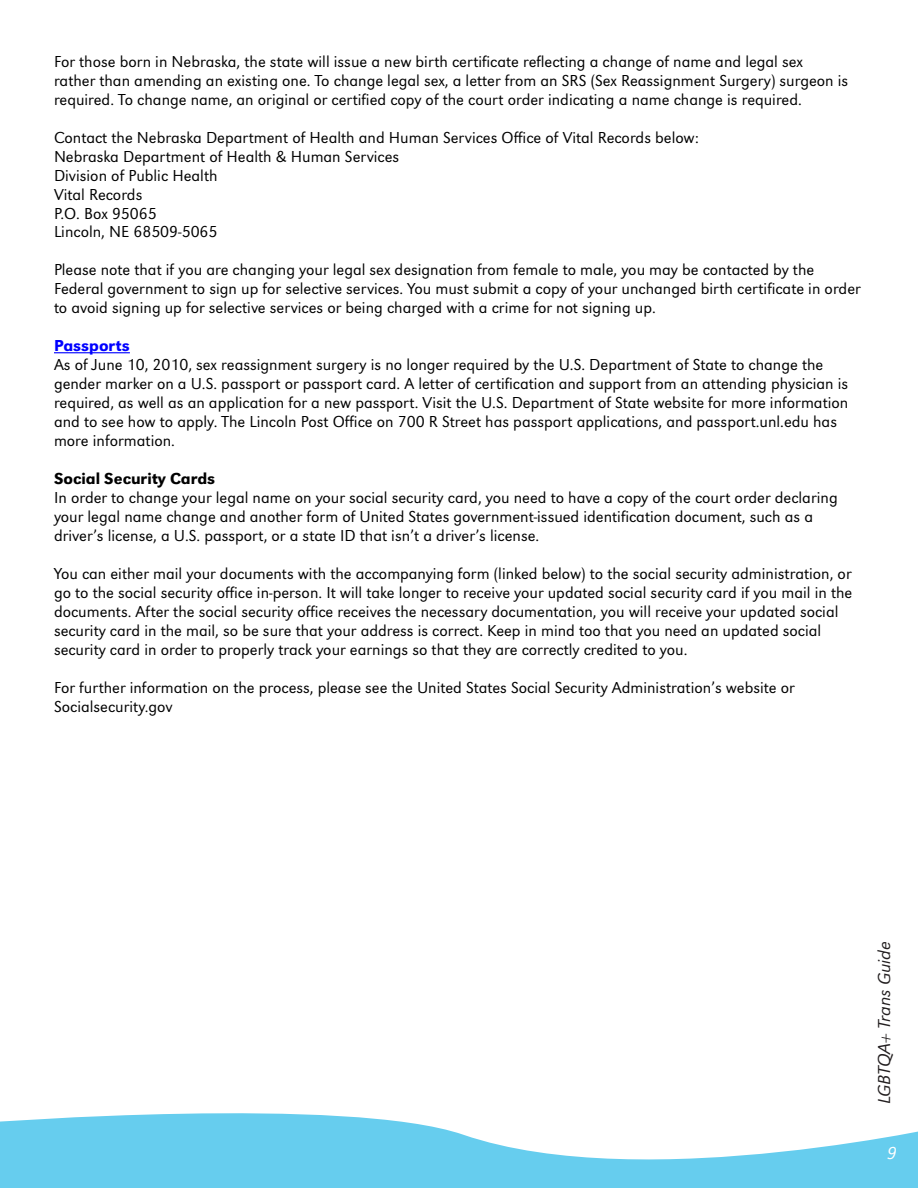
<style>
.page{position:relative;width:918px;height:1188px;background:#fff}
.page>*{position:absolute;margin:0;border:0;box-sizing:border-box;transform-origin:0 0}
.t1{font:italic 300 18px "URW Grotesk T";color:#231f20}
.t2{font:italic 300 18px "URW Grotesk T";color:#fff}
.Normal1{font:300 16.5px/18.9px "URW Grotesk T";color:#000}
.Normal1-2{font:500 16.5px "URW Grotesk T";color:#000}
.Normal1-3{font:500 16.5px "URW Grotesk T";color:#00f}
</style>
<div class="page">
<svg style="left:0;top:1113px;width:918px;height:75px;fill:#66cdee"></svg>
<hr style="left:54px;top:352px;width:76px;height:1px;background:#00f">
<p class="Normal1" style="left:54px;top:52px;width:796px">For those born in Nebraska, the state will issue a new birth certificate reflecting a change of name and legal sex rather than amending an existing one. To change legal sex, a letter from an SRS (Sex Reassignment Surgery) surgeon is required. To change name, an original or certified copy of the court order indicating a name change is required.</p>
<p class="Normal1" style="left:54px;top:128px;width:646px">Contact the Nebraska Department of Health and Human Services Office of Vital Records below:</p>
<p class="Normal1" style="left:54px;top:147px;width:347px">Nebraska Department of Health &amp; Human Services</p>
<p class="Normal1" style="left:54px;top:166px;width:165px">Division of Public Health</p>
<p class="Normal1" style="left:54px;top:185px;width:90px">Vital Records</p>
<p class="Normal1" style="left:54px;top:204px;width:104px">P.O. Box 95065</p>
<p class="Normal1" style="left:54px;top:223px;width:165px">Lincoln, NE 68509-5065</p>
<p class="Normal1" style="left:54px;top:260px;width:808px">Please note that if you are changing your legal sex designation from female to male, you may be contacted by the<br>Federal government to sign up for selective services. You must submit a copy of your unchanged birth certificate in order to avoid signing up for selective services or being charged with a crime for not signing up.</p>
<p class="Normal1-3" style="left:54px;top:336px;width:77px">Passports</p>
<p class="Normal1" style="left:54px;top:355px;width:796px">As of June 10, 2010, sex reassignment surgery is no longer required by the U.S. Department of State to change the gender marker on a U.S. passport or passport card. A letter of certification and support from an attending physician is required, as well as an application for a new passport. Visit the U.S. Department of State website for more information and to see how to apply. The Lincoln Post Office on 700 R Street has passport applications, and passport.unl.edu has more information.</p>
<p class="Normal1-2" style="left:54px;top:469px;width:163px">Social Security Cards</p>
<p class="Normal1" style="left:54px;top:488px;width:785px">In order to change your legal name on your social security card, you need to have a copy of the court order declaring your legal name change and another form of United States government-issued identification document, such as a driver’s license, a U.S. passport, or a state ID that isn’t a driver’s license.</p>
<p class="Normal1" style="left:54px;top:564px;width:800px">You can either mail your documents with the accompanying form (linked below) to the social security administration, or go to the social security office in-person. It will take longer to receive your updated social security card if you mail in the documents. After the social security office receives the necessary documentation, you will receive your updated social security card in the mail, so be sure that your address is correct. Keep in mind too that you need an updated social security card in order to properly track your earnings so that they are correctly credited to you.</p>
<p class="Normal1" style="left:54px;top:678px;width:742px">For further information on the process, please see the United States Social Security Administration’s website or<br>Socialsecurity.gov</p>
<p class="t1" style="left:874px;top:1104px;width:164px;rotate:-90deg">LGBTQA+ Trans Guide</p>
<p class="t2" style="left:887px;top:1143px;width:11px">9</p>
</div>
